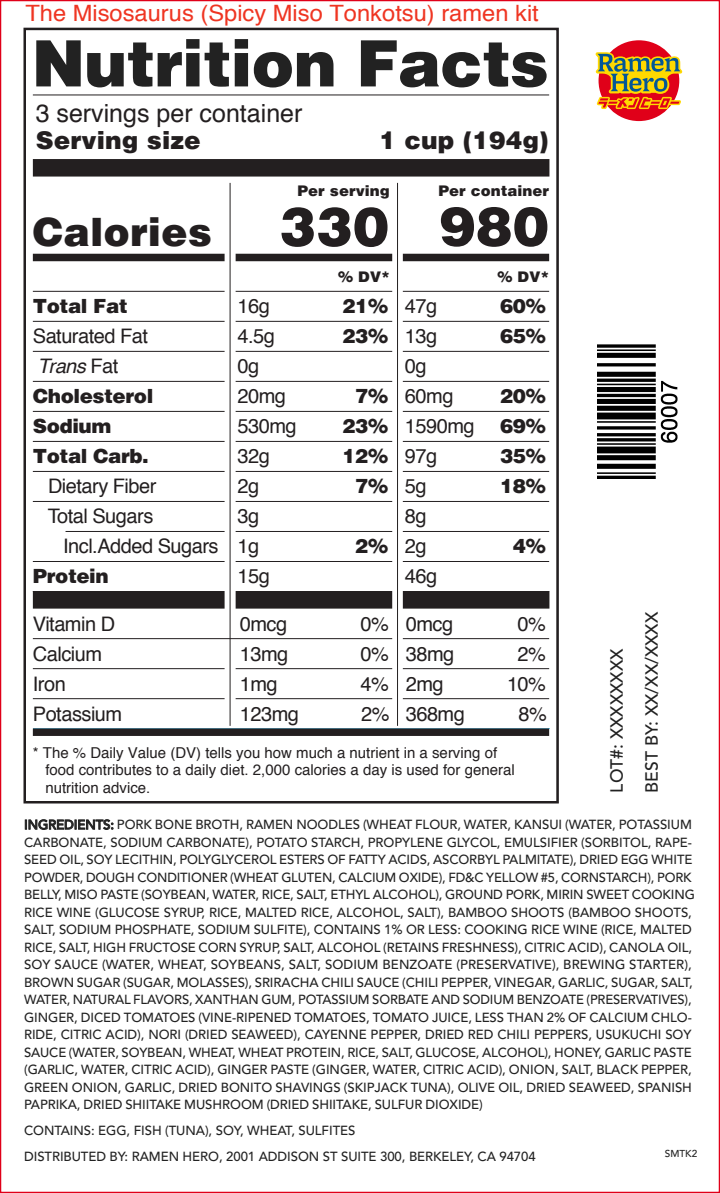
<style>
.page{position:relative;width:720px;height:1193px;background:#fff}
.page>*{position:absolute;margin:0;border:0;box-sizing:border-box;transform-origin:0 0}
.t1{font:900 65px "Helvetica";letter-spacing:-.015em;color:#222}
.t2{font:900 40px "Helvetica";color:#231f20}
.t3{font:25px "Helvetica";color:#231f20}
.t4{font:900 25px "Helvetica";color:#231f20}
.t5{font:22.5px "Helvetica";color:#ef3522;scale:1.05 1}
.t6{font:20px/30px "Helvetica";letter-spacing:-.025em;color:#231f20}
.t7{font:900 20px/30px "Helvetica";letter-spacing:-.025em;color:#231f20}
.t8{font:500 17.5px/35px "Avenir LT Std";letter-spacing:-.005em;color:#222}
.t9{font:15px/17.5px "Helvetica";color:#231f20}
.t10{font:900 15px "Helvetica";color:#231f20}
.t11{font:500 13px/17.5px "Avenir LT Std";letter-spacing:-.005em;color:#222}
.t12{font:500 10px "Avenir LT Std";color:#222}
.s1{font-size:55px}
.s2{font-weight:400}
.s3{font-weight:400;font-style:italic}
</style>
<div class="page">
<img style="left:597px;top:345px;width:81px;height:133px">
<svg style="left:25px;top:819px;width:88px;height:11px"></svg>
<div style="left:599px;top:40px;width:80px;height:81px;background:#e00019;border-radius:50%"></div>
<svg style="left:595px;top:52px;width:87px;height:57px"></svg>
<svg style="left:23px;top:27px;width:536px;height:777px"></svg>
<hr style="left:33px;top:638px;width:516px;height:1px;background:#231f20">
<div style="left:392px;top:183px;width:11px;height:543px;background:#fff"></div>
<hr style="left:397px;top:183px;width:1px;height:543px;background:#231f20">
<h3 class="t5" style="left:25px;top:-5px;width:491px">The Misosaurus (Spicy Miso Tonkotsu) ramen kit</h3>
<h1 class="t1" style="left:31px;top:24px;width:519px">Nutrition Facts</h1>
<h3 class="t3" style="left:36px;top:94px;width:268px">3 servings per container</h3>
<h3 class="t4" style="left:36px;top:125px;width:167px">Serving size</h3>
<h3 class="t4" style="left:380px;top:125px;width:171px">1 cup (194g)</h3>
<p class="t10" style="left:297px;top:182px;width:94px">Per serving</p>
<p class="t10" style="left:438px;top:182px;width:112px">Per container</p>
<h2 class="t2" style="left:32px;top:208px;width:519px">Calories <span class="s1">330 980</span></h2>
<h3 class="t7" style="left:33px;top:291px;width:96px">Total Fat</h3>
<h3 class="t7" style="left:33px;top:321px;width:122px"><span class="s2">Saturated Fat<br></span><span class="s3">Trans</span> <span class="s2">Fat<br></span>Cholesterol<br>Sodium<br>Total Carb.</h3>
<h3 class="t6" style="left:48px;top:472px;width:110px">Dietary Fiber</h3>
<h3 class="t6" style="left:48px;top:502px;width:107px">Total Sugars</h3>
<h3 class="t6" style="left:63px;top:532px;width:157px">Incl.Added Sugars</h3>
<h3 class="t7" style="left:33px;top:561px;width:77px">Protein</h3>
<h3 class="t6" style="left:33px;top:609px;width:91px">Vitamin D<br>Calcium<br>Iron<br>Potassium</h3>
<p class="t10" style="left:338px;top:268px;width:53px">% DV*</p>
<p class="t10" style="left:497px;top:268px;width:53px">% DV*</p>
<h3 class="t6" style="left:238px;top:292px;width:34px">16g</h3>
<h3 class="t7" style="left:342px;top:291px;width:47px">21%</h3>
<h3 class="t6" style="left:238px;top:322px;width:39px">4.5g</h3>
<h3 class="t7" style="left:342px;top:321px;width:47px">23%</h3>
<h3 class="t6" style="left:238px;top:352px;width:50px">0g<br>20mg</h3>
<h3 class="t7" style="left:355px;top:381px;width:34px">7%</h3>
<h3 class="t6" style="left:238px;top:412px;width:61px">530mg</h3>
<h3 class="t7" style="left:342px;top:411px;width:47px">23%</h3>
<h3 class="t6" style="left:238px;top:442px;width:34px">32g</h3>
<h3 class="t7" style="left:342px;top:441px;width:47px">12%</h3>
<h3 class="t6" style="left:238px;top:472px;width:23px">2g</h3>
<h3 class="t7" style="left:355px;top:471px;width:34px">7%</h3>
<h3 class="t6" style="left:238px;top:502px;width:23px">3g<br>1g</h3>
<h3 class="t7" style="left:355px;top:531px;width:34px">2%</h3>
<h3 class="t6" style="left:238px;top:562px;width:34px">15g</h3>
<h3 class="t6" style="left:240px;top:609px;width:49px">0mcg</h3>
<h3 class="t6" style="left:360px;top:609px;width:30px">0%</h3>
<h3 class="t6" style="left:240px;top:639px;width:50px">13mg</h3>
<h3 class="t6" style="left:360px;top:639px;width:30px">0%</h3>
<h3 class="t6" style="left:240px;top:669px;width:39px">1mg</h3>
<h3 class="t6" style="left:360px;top:669px;width:30px">4%</h3>
<h3 class="t6" style="left:240px;top:699px;width:61px">123mg</h3>
<h3 class="t6" style="left:361px;top:699px;width:30px">2%</h3>
<h3 class="t6" style="left:405px;top:292px;width:34px">47g</h3>
<h3 class="t7" style="left:500px;top:291px;width:47px">60%</h3>
<h3 class="t6" style="left:405px;top:322px;width:34px">13g</h3>
<h3 class="t7" style="left:500px;top:321px;width:47px">65%</h3>
<h3 class="t6" style="left:405px;top:352px;width:50px">0g<br>60mg</h3>
<h3 class="t7" style="left:500px;top:381px;width:47px">20%</h3>
<h3 class="t6" style="left:405px;top:412px;width:71px">1590mg</h3>
<h3 class="t7" style="left:500px;top:411px;width:47px">69%</h3>
<h3 class="t6" style="left:405px;top:442px;width:34px">97g</h3>
<h3 class="t7" style="left:500px;top:441px;width:47px">35%</h3>
<h3 class="t6" style="left:405px;top:472px;width:23px">5g</h3>
<h3 class="t7" style="left:500px;top:471px;width:47px">18%</h3>
<h3 class="t6" style="left:405px;top:502px;width:23px">8g<br>2g</h3>
<h3 class="t7" style="left:513px;top:531px;width:34px">4%</h3>
<h3 class="t6" style="left:405px;top:562px;width:34px">46g</h3>
<h3 class="t6" style="left:406px;top:609px;width:49px">0mcg</h3>
<h3 class="t6" style="left:518px;top:609px;width:30px">0%</h3>
<h3 class="t6" style="left:406px;top:639px;width:50px">38mg</h3>
<h3 class="t6" style="left:518px;top:639px;width:30px">2%</h3>
<h3 class="t6" style="left:406px;top:669px;width:39px">2mg</h3>
<h3 class="t6" style="left:507px;top:669px;width:41px">10%</h3>
<h3 class="t6" style="left:406px;top:699px;width:61px">368mg</h3>
<h3 class="t6" style="left:519px;top:699px;width:30px">8%</h3>
<p class="t9" style="left:45px;top:744px;width:471px;text-indent:-13px">* The % Daily Value (DV) tells you how much a nutrient in a serving of food contributes to a daily diet. 2,000 calories a day is used for general nutrition advice.</p>
<h3 class="t8" style="left:600px;top:792px;width:182px;rotate:-90deg">LOT#: XXXXXXXX<br>BEST BY: XX/XX/XXXX</h3>
<p class="t11" style="left:24px;top:816px;width:672px">INGREDIENTS: PORK BONE BROTH, RAMEN NOODLES (WHEAT FLOUR, WATER, KANSUI (WATER, POTASSIUM CARBONATE, SODIUM CARBONATE), POTATO STARCH, PROPYLENE GLYCOL, EMULSIFIER (SORBITOL, RAPE-SEED OIL, SOY LECITHIN, POLYGLYCEROL ESTERS OF FATTY ACIDS, ASCORBYL PALMITATE), DRIED EGG WHITE POWDER, DOUGH CONDITIONER (WHEAT GLUTEN, CALCIUM OXIDE), FD&amp;C YELLOW #5, CORNSTARCH), PORK BELLY, MISO PASTE (SOYBEAN, WATER, RICE, SALT, ETHYL ALCOHOL), GROUND PORK, MIRIN SWEET COOKING RICE WINE (GLUCOSE SYRUP, RICE, MALTED RICE, ALCOHOL, SALT), BAMBOO SHOOTS (BAMBOO SHOOTS, SALT, SODIUM PHOSPHATE, SODIUM SULFITE), CONTAINS 1% OR LESS: COOKING RICE WINE (RICE, MALTED RICE, SALT, HIGH FRUCTOSE CORN SYRUP, SALT, ALCOHOL (RETAINS FRESHNESS), CITRIC ACID), CANOLA OIL, SOY SAUCE (WATER, WHEAT, SOYBEANS, SALT, SODIUM BENZOATE (PRESERVATIVE), BREWING STARTER), BROWN SUGAR (SUGAR, MOLASSES), SRIRACHA CHILI SAUCE (CHILI PEPPER, VINEGAR, GARLIC, SUGAR, SALT, WATER, NATURAL FLAVORS, XANTHAN GUM, POTASSIUM SORBATE AND SODIUM BENZOATE (PRESERVATIVES), GINGER, DICED TOMATOES (VINE-RIPENED TOMATOES, TOMATO JUICE, LESS THAN 2% OF CALCIUM CHLO-RIDE, CITRIC ACID), NORI (DRIED SEAWEED), CAYENNE PEPPER, DRIED RED CHILI PEPPERS, USUKUCHI SOY SAUCE (WATER, SOYBEAN, WHEAT, WHEAT PROTEIN, RICE, SALT, GLUCOSE, ALCOHOL), HONEY, GARLIC PASTE (GARLIC, WATER, CITRIC ACID), GINGER PASTE (GINGER, WATER, CITRIC ACID), ONION, SALT, BLACK PEPPER, GREEN ONION, GARLIC, DRIED BONITO SHAVINGS (SKIPJACK TUNA), OLIVE OIL, DRIED SEAWEED, SPANISH PAPRIKA, DRIED SHIITAKE MUSHROOM (DRIED SHIITAKE, SULFUR DIOXIDE)</p>
<p class="t11" style="left:24px;top:1118px;width:513px;line-height:26px">CONTAINS: EGG, FISH (TUNA), SOY, WHEAT, SULFITES<br>DISTRIBUTED BY: RAMEN HERO, 2001 ADDISON ST SUITE 300, BERKELEY, CA 94704</p>
<p class="t12" style="left:665px;top:1147px;width:34px">SMTK2</p>
</div>
